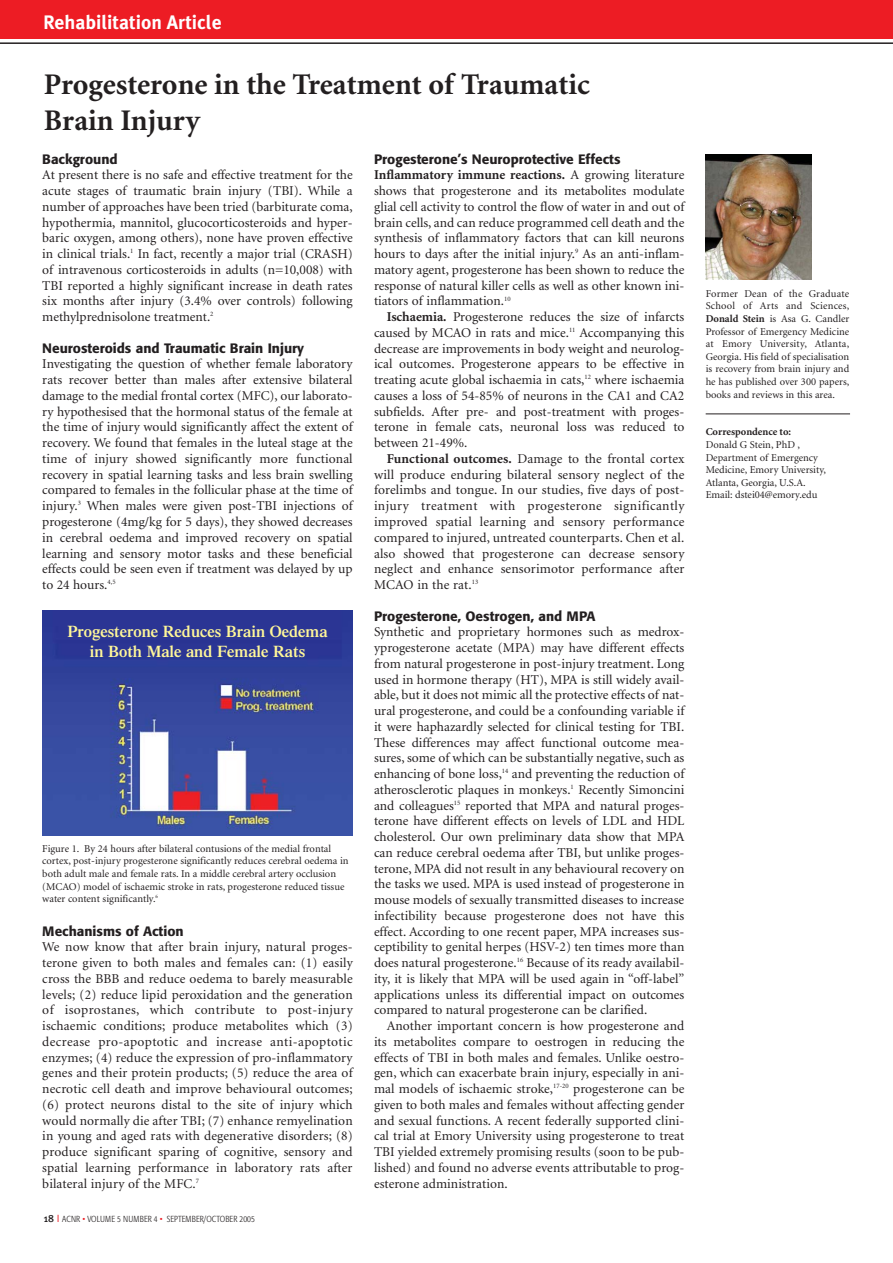
<style>
.page{position:relative;width:893px;height:1263px;background:#fff}
.page>*{position:absolute;margin:0;border:0;box-sizing:border-box;transform-origin:0 0}
.t1{font:700 30px/36px "Minion";color:#231f20}
.t2{font:700 19.5px "Meta Plus";color:#fff}
.t3{font:600 16.5px/19.8px "Times";color:#fff799;text-align:center}
.t4{font:13.5px/15.8px "Minion";color:#231f20;text-align:justify}
.t5{font:500 13.5px "Formata";color:#231f20}
.t6{font:10.5px/12.6px "Minion";color:#231f20}
.t7{font:700 10.5px "Minion";letter-spacing:-.005em;color:#231f20}
.t8{font:300 condensed 8.7px "Formata";letter-spacing:.01em;color:#231f20}
.s1{font-weight:700}
.s2{font-family:"Meta Plus";font-weight:500;font-stretch:normal;font-size:10.5px}
.s3{font-family:"Meta Plus Normal";font-weight:400;font-stretch:normal;font-size:10.5px;color:#ed1c24}
.s4{color:#ed1c24}
</style>
<div class="page">
<img style="left:706px;top:155px;width:106px;height:125px">
<hr style="left:0;top:42px;width:893px;height:2px;background:#231f20">
<div style="left:0;top:1px;width:893px;height:38px;background:#ed1c24"></div>
<hr style="left:706px;top:414px;width:144px;height:1px;background:#231f20">
<img style="left:42px;top:610px;width:311px;height:226px">
<h2 class="t2" style="left:43px;top:13px;width:180px">Rehabilitation Article</h2>
<h1 class="t1" style="left:44px;top:69px;width:548px">Progesterone in the Treatment of Traumatic<br>Brain Injury</h1>
<p class="t5" style="left:42px;top:153px;width:77px">Background</p>
<p class="t4" style="left:42px;top:168px;width:312px">At present there is no safe and effective treatment for the acute stages of traumatic brain injury (TBI). While a number of approaches have been tried (barbiturate coma, hypothermia, mannitol, glucocorticosteroids and hyper&shy;baric oxygen, among others), none have proven effective in clinical trials.<sup>1</sup> In fact, recently a major trial (CRASH) of intravenous corticosteroids in adults (n=10,008) with TBI reported a highly significant increase in death rates six months after injury (3.4% over controls) following methylprednisolone treatment.<sup>2</sup></p>
<p class="t5" style="left:42px;top:342px;width:263px">Neurosteroids and Traumatic Brain Injury</p>
<p class="t4" style="left:42px;top:357px;width:312px">Investigating the question of whether female laboratory rats recover better than males after extensive bilateral damage to the medial frontal cortex (MFC), our laborato&shy;ry hypothesised that the hormonal status of the female at the time of injury would significantly affect the extent of recovery. We found that females in the luteal stage at the time of injury showed significantly more functional recovery in spatial learning tasks and less brain swelling compared to females in the follicular phase at the time of injury.<sup>3</sup> When males were given post-TBI injections of progesterone (4mg/kg for 5 days), they showed decreases in cerebral oedema and improved recovery on spatial learning and sensory motor tasks and these beneficial effects could be seen even if treatment was delayed by up to 24 hours.<sup>4,5</sup></p>
<p class="t5" style="left:374px;top:153px;width:248px">Progesterone’s Neuroprotective Effects</p>
<p class="t4" style="left:374px;top:168px;width:312px"><span class="s1">Inflammatory immune reactions.</span> A growing literature shows that progesterone and its metabolites modulate glial cell activity to control the flow of water in and out of brain cells, and can reduce programmed cell death and the synthesis of inflammatory factors that can kill neurons hours to days after the initial injury.<sup>9</sup> As an anti-inflam&shy;matory agent, progesterone has been shown to reduce the response of natural killer cells as well as other known ini&shy;tiators of inflammation.<sup>10</sup></p>
<p class="t4" style="left:374px;top:310px;width:312px;text-indent:13px"><span class="s1">Ischaemia.</span> Progesterone reduces the size of infarcts caused by MCAO in rats and mice.<sup>11</sup> Accompanying this decrease are improvements in body weight and neurolog&shy;ical outcomes. Progesterone appears to be effective in treating acute global ischaemia in cats,<sup>12</sup> where ischaemia causes a loss of 54-85% of neurons in the CA1 and CA2 subfields. After pre- and post-treatment with proges&shy;terone in female cats, neuronal loss was reduced to between 21-49%.</p>
<p class="t4" style="left:374px;top:452px;width:312px;text-indent:13px"><span class="s1">Functional outcomes.</span> Damage to the frontal cortex will produce enduring bilateral sensory neglect of the forelimbs and tongue. In our studies, five days of post&shy;injury treatment with progesterone significantly improved spatial learning and sensory performance compared to injured, untreated counterparts. Chen et al. also showed that progesterone can decrease sensory neglect and enhance sensorimotor performance after MCAO in the rat.<sup>13</sup></p>
<p class="t5" style="left:374px;top:610px;width:223px">Progesterone, Oestrogen, and MPA</p>
<p class="t4" style="left:374px;top:625px;width:312px">Synthetic and proprietary hormones such as medrox&shy;yprogesterone acetate (MPA) may have different effects from natural progesterone in post-injury treatment. Long used in hormone therapy (HT), MPA is still widely avail&shy;able, but it does not mimic all the protective effects of nat&shy;ural progesterone, and could be a confounding variable if it were haphazardly selected for clinical testing for TBI.<br>These differences may affect functional outcome mea&shy;sures, some of which can be substantially negative, such as enhancing of bone loss,<sup>14</sup> and preventing the reduction of atherosclerotic plaques in monkeys.<sup>1</sup> Recently Simoncini and colleagues<sup>15</sup> reported that MPA and natural proges&shy;terone have different effects on levels of LDL and HDL cholesterol. Our own preliminary data show that MPA can reduce cerebral oedema after TBI, but unlike proges&shy;terone, MPA did not result in any behavioural recovery on the tasks we used. MPA is used instead of progesterone in mouse models of sexually transmitted diseases to increase infectibility because progesterone does not have this effect. According to one recent paper, MPA increases sus&shy;ceptibility to genital herpes (HSV-2) ten times more than does natural progesterone.<sup>16</sup> Because of its ready availabil&shy;ity, it is likely that MPA will be used again in “off-label” applications unless its differential impact on outcomes compared to natural progesterone can be clarified.</p>
<p class="t4" style="left:374px;top:1019px;width:312px;text-indent:13px">Another important concern is how progesterone and its metabolites compare to oestrogen in reducing the effects of TBI in both males and females. Unlike oestro&shy;gen, which can exacerbate brain injury, especially in ani&shy;mal models of ischaemic stroke,<sup>17-20</sup> progesterone can be given to both males and females without affecting gender and sexual functions. A recent federally supported clini&shy;cal trial at Emory University using progesterone to treat TBI yielded extremely promising results (soon to be pub&shy;lished) and found no adverse events attributable to prog&shy;esterone administration.</p>
<p class="t3" style="left:67px;top:623px;width:262px">Progesterone Reduces Brain Oedema in Both Male and Female Rats</p>
<p class="t6" style="left:42px;top:843px;width:308px">Figure 1. By 24 hours after bilateral contusions of the medial frontal cortex, post-injury progesterone significantly reduces cerebral oedema in both adult male and female rats. In a middle cerebral artery occlusion (MCAO) model of ischaemic stroke in rats, progesterone reduced tissue water content significantly.<sup>6</sup></p>
<p class="t5" style="left:42px;top:925px;width:143px">Mechanisms of Action</p>
<p class="t4" style="left:42px;top:940px;width:312px">We now know that after brain injury, natural proges&shy;terone given to both males and females can: (1) easily cross the BBB and reduce oedema to barely measurable levels; (2) reduce lipid peroxidation and the generation of isoprostanes, which contribute to post-injury ischaemic conditions; produce metabolites which (3) decrease pro-apoptotic and increase anti-apoptotic enzymes; (4) reduce the expression of pro-inflammatory genes and their protein products; (5) reduce the area of necrotic cell death and improve behavioural outcomes; (6) protect neurons distal to the site of injury which would normally die after TBI; (7) enhance remyelination in young and aged rats with degenerative disorders; (8) produce significant sparing of cognitive, sensory and spatial learning performance in laboratory rats after bilateral injury of the MFC.<sup>7</sup></p>
<p class="t8" style="left:44px;top:1216px;width:212px"><span class="s2">18</span> <span class="s3">I</span> ACNR <span class="s4">•</span> VOLUME 5 NUMBER 4 <span class="s4">•</span> SEPTEMBER/OCTOBER 2005</p>
<p class="t6" style="left:706px;top:288px;width:145px;text-align:justify">Former Dean of the Graduate School of Arts and Sciences, <span class="s1">Donald Stein</span> is Asa G. Candler Professor of Emergency Medicine at Emory University, Atlanta, Georgia. His field of specialisation is recovery from brain injury and he has published over 300 papers, books and reviews in this area.</p>
<p class="t7" style="left:706px;top:428px;width:87px">Correspondence to:</p>
<p class="t6" style="left:706px;top:439px;width:122px">Donald G Stein, PhD ,<br>Department of Emergency<br>Medicine, Emory University,<br>Atlanta, Georgia, U.S.A.<br>Email: dstei04@emory.edu</p>
</div>
